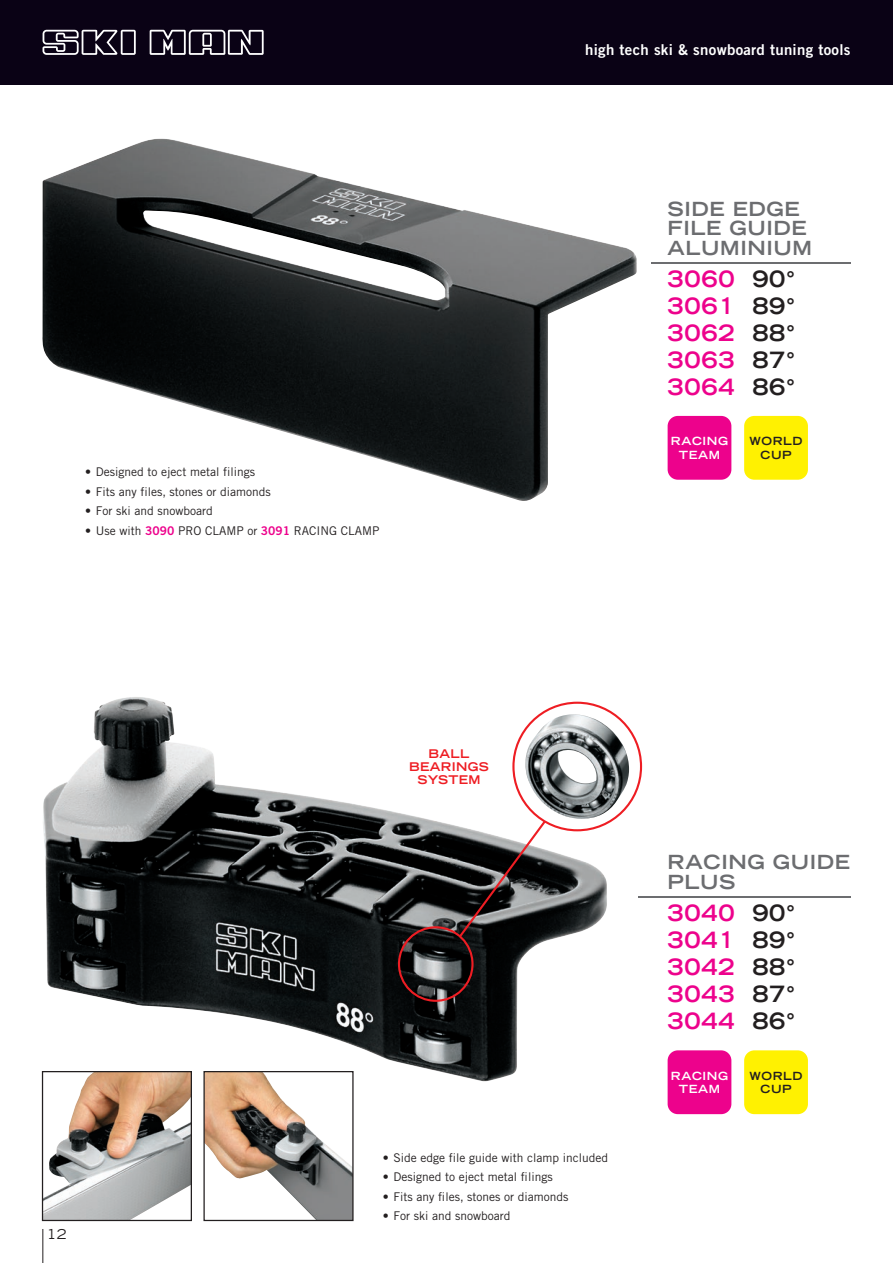
<style>
.page{position:relative;width:893px;height:1263px;background:#fff}
.page>*{position:absolute;margin:0;border:0;box-sizing:border-box;transform-origin:0 0}
.t1{font:700 expanded 22.5px/27px "Trade Gothic LT Std";letter-spacing:.03em;color:#ed028c;text-align:justify}
.t2{font:700 expanded 22.5px/27px "Trade Gothic LT Std";letter-spacing:.03em;color:#231f20;text-align:justify}
.t3{font:700 expanded 19.5px/19.5px "Trade Gothic LT Std";letter-spacing:.03em;color:#6c6d70}
.t4{font:15px "Trade Gothic LT Std Bd 2";letter-spacing:.02em;color:#fff}
.t5{font:expanded 13.5px "Trade Gothic LT Std";color:#231f20}
.t6{font:12px "Trade Gothic LT Std";color:#231f20}
.t7{font:700 expanded 12px/13.2px "Trade Gothic LT Std";letter-spacing:.03em;color:#ee1d23;text-align:center}
.t8{font:700 expanded 11.25px/13.5px "Trade Gothic LT Std";letter-spacing:.05em;color:#fff;text-align:center}
.t9{font:700 expanded 11.25px/13.5px "Trade Gothic LT Std";letter-spacing:.05em;color:#231f20;text-align:center}
.s1{font-family:"Trade Gothic LT Std Bd 2";color:#ed028c}
</style>
<div class="page">
<div style="left:0;top:0;width:893px;height:85px;background:#0a0215"></div>
<hr style="left:43px;top:1229px;width:1px;height:34px;background:#231f20">
<svg style="left:150px;top:30px;width:114px;height:25px"></svg>
<svg style="left:43px;top:30px;width:93px;height:25px"></svg>
<img style="left:43px;top:697px;width:565px;height:384px">
<img style="left:42px;top:139px;width:595px;height:362px">
<hr style="left:638px;top:897px;width:212px;height:1px;background:#6c6d70">
<img style="left:525px;top:714px;width:104px;height:105px">
<div style="left:398px;top:926px;width:76px;height:76px;border:2px solid #ee1d23;border-radius:50%"></div>
<svg style="left:457px;top:819px;width:91px;height:120px;background:#5d5859"></svg>
<img style="left:44px;top:1073px;width:146px;height:146px">
<div style="left:42px;top:1071px;width:150px;height:150px;border:1px solid #231f20"></div>
<img style="left:205px;top:1073px;width:147px;height:146px">
<div style="left:203px;top:1071px;width:151px;height:150px;border:1px solid #231f20"></div>
<div style="left:744px;top:1050px;width:64px;height:64px;background:#fff101;border-radius:10px"></div>
<div style="left:668px;top:1050px;width:63px;height:64px;background:#ed028c;border-radius:10px"></div>
<div style="left:668px;top:416px;width:63px;height:64px;background:#ed028c;border-radius:10px"></div>
<div style="left:744px;top:416px;width:64px;height:64px;background:#fff101;border-radius:10px"></div>
<hr style="left:651px;top:263px;width:199px;height:1px;background:#6c6d70">
<p class="t6" style="left:85px;top:465px;width:171px">• Designed to eject metal filings</p>
<p class="t6" style="left:85px;top:484px;width:187px">• Fits any files, stones or diamonds</p>
<p class="t6" style="left:85px;top:504px;width:129px">• For ski and snowboard</p>
<p class="t6" style="left:85px;top:523px;width:296px">• Use with <span class="s1">3090</span> PRO CLAMP or <span class="s1">3091</span> RACING CLAMP</p>
<p class="t4" style="left:585px;top:40px;width:267px">high tech ski &amp; snowboard tuning tools</p>
<h2 class="t3" style="left:668px;top:199px;width:146px">SIDE EDGE<br>FILE GUIDE<br>ALUMINIUM</h2>
<h1 class="t1" style="left:668px;top:265px;width:69px">3060<br>3061<br>3062<br>3063<br>3064</h1>
<h1 class="t2" style="left:752px;top:265px;width:44px">90° 89° 88° 87° 86°</h1>
<p class="t8" style="left:671px;top:434px;width:59px">RACING<br>TEAM</p>
<p class="t9" style="left:749px;top:434px;width:55px">WORLD<br>CUP</p>
<p class="t5" style="left:47px;top:1225px;width:21px">12</p>
<p class="t7" style="left:409px;top:746px;width:81px">BALL<br>BEARINGS<br>SYSTEM</p>
<p class="t6" style="left:383px;top:1150px;width:227px">• Side edge file guide with clamp included</p>
<p class="t6" style="left:383px;top:1170px;width:171px">• Designed to eject metal filings</p>
<p class="t6" style="left:383px;top:1189px;width:187px">• Fits any files, stones or diamonds</p>
<p class="t6" style="left:383px;top:1209px;width:129px">• For ski and snowboard</p>
<h2 class="t3" style="left:668px;top:852px;width:184px">RACING GUIDE<br>PLUS</h2>
<h1 class="t1" style="left:668px;top:898px;width:69px">3040<br>3041<br>3042<br>3043<br>3044</h1>
<h1 class="t2" style="left:752px;top:898px;width:44px">90° 89° 88° 87° 86°</h1>
<p class="t8" style="left:671px;top:1068px;width:59px">RACING<br>TEAM</p>
<p class="t9" style="left:749px;top:1068px;width:55px">WORLD<br>CUP</p>
</div>
